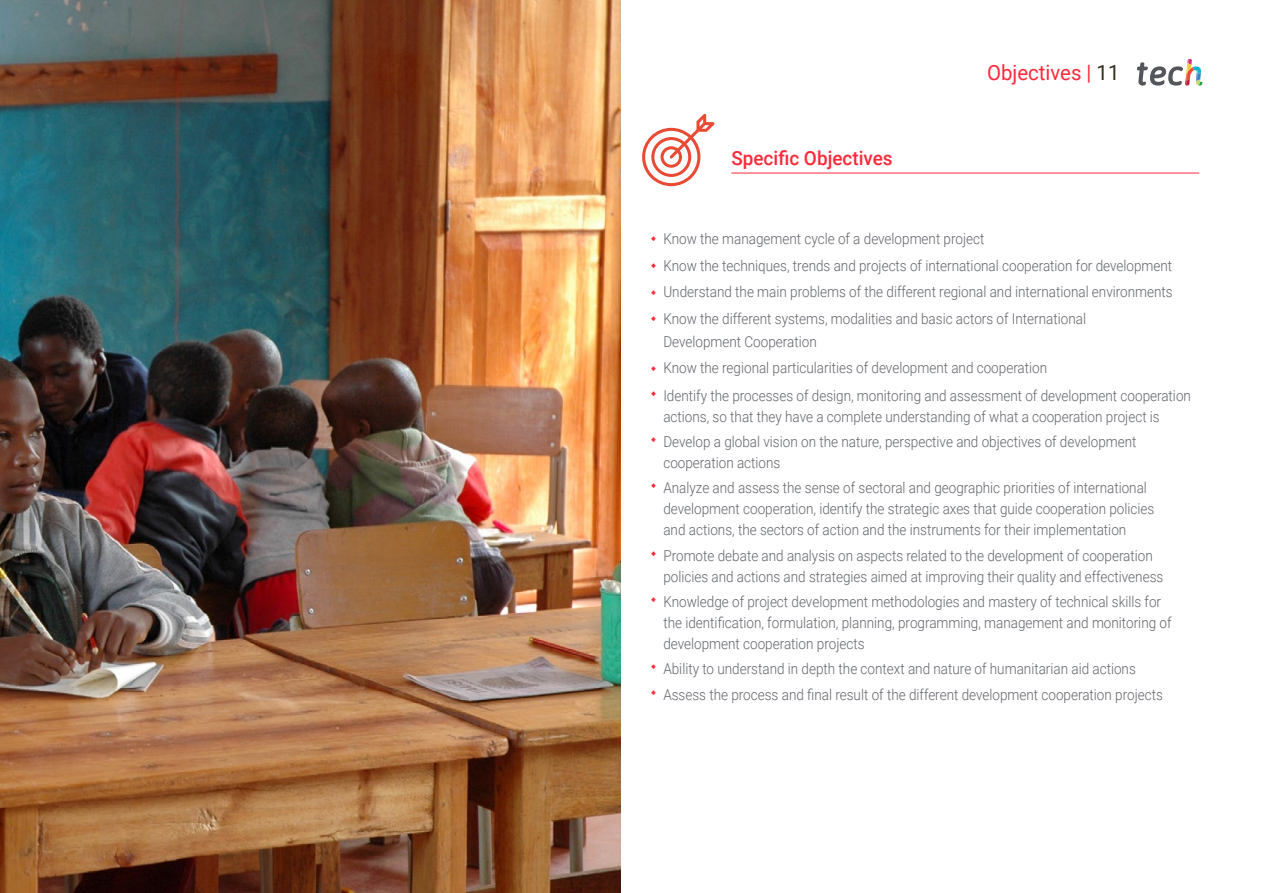
<style>
.page{position:relative;width:1263px;height:893px;background:#fff}
.page>*{position:absolute;margin:0;border:0;box-sizing:border-box;transform-origin:0 0}
.t1{font:21px "Roboto";color:#ff293a}
.t2{font:500 19.5px "Roboto";color:#ff293a}
.t3{font:300 15px/21px "Roboto";color:#61646a;scale:.9 1}
.s1{color:#312e20}
</style>
<div class="page">
<img style="left:0;top:0;width:621px;height:893px">
<hr style="left:731px;top:173px;width:468px;height:1px;background:#ff293a">
<svg style="left:642px;top:114px;width:72px;height:72px"></svg>
<svg style="left:1137px;top:59px;width:65px;height:27px"></svg>
<h2 class="t2" style="left:731px;top:144px;width:163px">Specific Objectives</h2>
<h1 class="t1" style="left:987px;top:57px;width:134px">Objectives | <span class="s1">11</span></h1>
<p class="t3" style="left:663px;top:225px;width:567px;line-height:26.7px">Know the management cycle of a development project<br>Know the techniques, trends and projects of international cooperation for development Understand the main problems of the different regional and international environments Know the different systems, modalities and basic actors of International</p>
<p class="t3" style="left:663px;top:327px;width:588px;line-height:27.2px">Development Cooperation<br>Know the regional particularities of development and cooperation<br>Identify the processes of design, monitoring and assessment of development cooperation</p>
<p class="t3" style="left:663px;top:403px;width:553px;line-height:25.2px">actions, so that they have a complete understanding of what a cooperation project is<br>Develop a global vision on the nature, perspective and objectives of development</p>
<p class="t3" style="left:663px;top:450px;width:539px;line-height:25.2px">cooperation actions<br>Analyze and assess the sense of sectoral and geographic priorities of international</p>
<p class="t3" style="left:663px;top:498px;width:547px">development cooperation, identify the strategic axes that guide cooperation policies and actions, the sectors of action and the instruments for their implementation</p>
<p class="t3" style="left:663px;top:544px;width:557px">Promote debate and analysis on aspects related to the development of cooperation policies and actions and strategies aimed at improving their quality and effectiveness</p>
<p class="t3" style="left:663px;top:591px;width:566px">Knowledge of project development methodologies and mastery of technical skills for the identification, formulation, planning, programming, management and monitoring of development cooperation projects</p>
<p class="t3" style="left:663px;top:656px;width:556px;line-height:25.2px">Ability to understand in depth the context and nature of humanitarian aid actions<br>Assess the process and final result of the different development cooperation projects</p>
</div>
